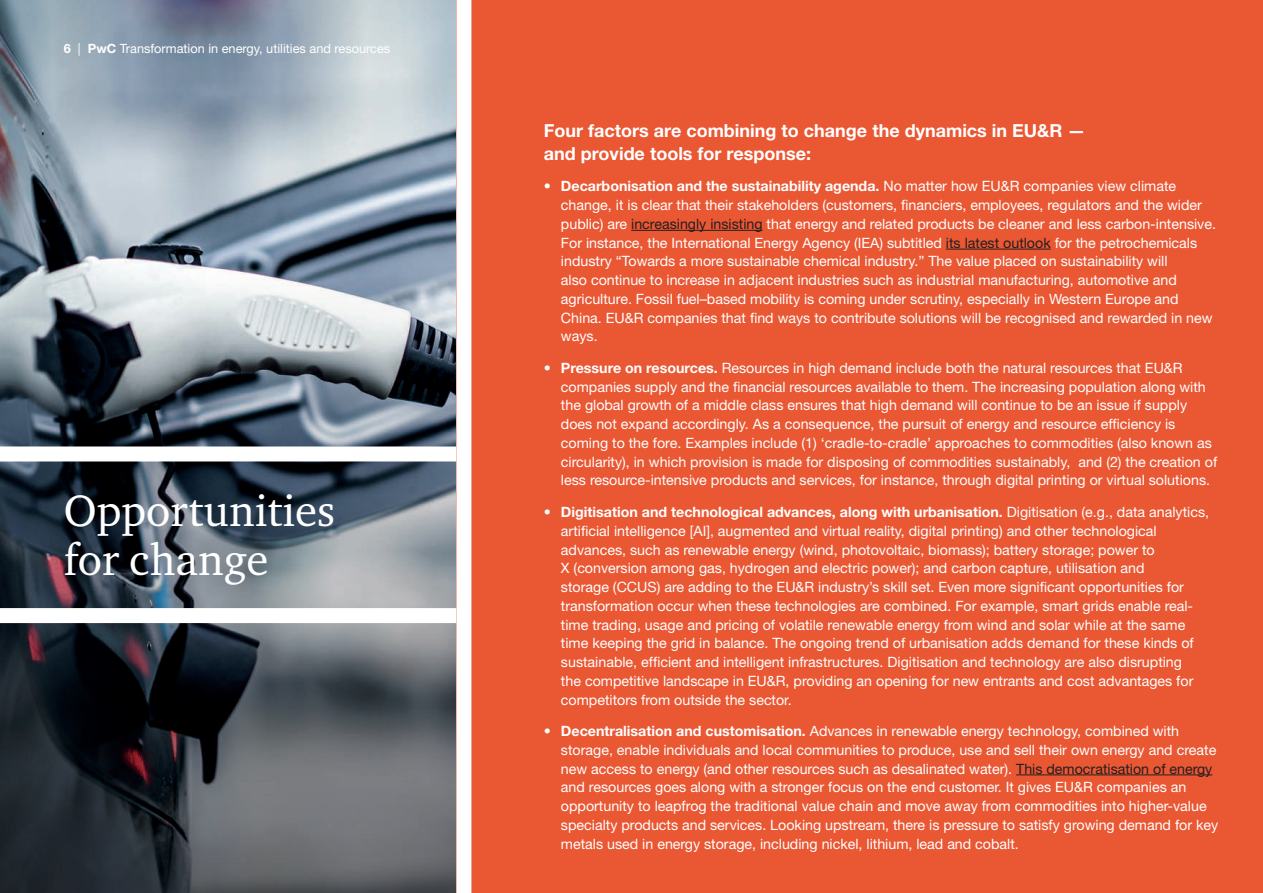
<style>
.page{position:relative;width:1263px;height:893px;background:#fff}
.page>*{position:absolute;margin:0;border:0;box-sizing:border-box;transform-origin:0 0}
.t1{font:45px/48px "Charter ITC";color:#fff}
.t2{font:700 18px/22.5px "Helvetica Neue";color:#fff}
.t3{font:14.25px/18.8px "Helvetica Neue";color:#fff}
.t4{font:12.75px "Helvetica Neue";color:#fff}
.s1{font-weight:700}
.s2{color:#231f20}
</style>
<div class="page">
<img style="left:0;top:0;width:456px;height:275px">
<svg style="left:0;top:275px;width:456px;height:618px;background:#555c64"></svg>
<div style="left:456px;top:0;width:807px;height:893px;background:#ea5733"></div>
<hr style="left:631px;top:230px;width:132px;height:1px;background:#231f20">
<hr style="left:946px;top:249px;width:105px;height:1px;background:#231f20">
<hr style="left:1016px;top:774px;width:196px;height:1px;background:#231f20">
<div style="left:0;top:446px;width:456px;height:15px;background:#fff"></div>
<div style="left:0;top:608px;width:456px;height:15px;background:#fff"></div>
<div style="left:456px;top:0;width:15px;height:893px;background:#fff"></div>
<p class="t4" style="left:64px;top:40px;width:328px"><span class="s1">6</span> | <span class="s1">PwC</span> Transformation in energy, utilities and resources</p>
<h1 class="t1" style="left:64px;top:486px;width:273px">Opportunities for change</h1>
<p class="t2" style="left:544px;top:119px;width:543px">Four factors are combining to change the dynamics in EU&amp;R — and provide tools for response:</p>
<p class="t3" style="left:561px;top:177px;width:656px;text-indent:-17px">• <span class="s1">Decarbonisation and the sustainability agenda.</span> No matter how EU&amp;R companies view climate change, it is clear that their stakeholders (customers, financiers, employees, regulators and the wider public) are <span class="s2">increasingly insisting</span> that energy and related products be cleaner and less carbon-intensive.<br>For instance, the International Energy Agency (IEA) subtitled <span class="s2">its latest outlook</span> for the petrochemicals industry “Towards a more sustainable chemical industry.” The value placed on sustainability will<br>also continue to increase in adjacent industries such as industrial manufacturing, automotive and agriculture. Fossil fuel–based mobility is coming under scrutiny, especially in Western Europe and China. EU&amp;R companies that find ways to contribute solutions will be recognised and rewarded in new ways.</p>
<p class="t3" style="left:561px;top:358px;width:658px;text-indent:-17px">• <span class="s1">Pressure on resources.</span> Resources in high demand include both the natural resources that EU&amp;R companies supply and the financial resources available to them. The increasing population along with the global growth of a middle class ensures that high demand will continue to be an issue if supply does not expand accordingly. As a consequence, the pursuit of energy and resource efficiency is coming to the fore. Examples include (1) ‘cradle-to-cradle’ approaches to commodities (also known as circularity), in which provision is made for disposing of commodities sustainably, and (2) the creation of less resource-intensive products and services, for instance, through digital printing or virtual solutions.</p>
<p class="t3" style="left:561px;top:502px;width:650px;text-indent:-17px">• <span class="s1">Digitisation and technological advances, along with urbanisation.</span> Digitisation (e.g., data analytics, artificial intelligence [AI], augmented and virtual reality, digital printing) and other technological advances, such as renewable energy (wind, photovoltaic, biomass); battery storage; power to<br>X (conversion among gas, hydrogen and electric power); and carbon capture, utilisation and<br>storage (CCUS) are adding to the EU&amp;R industry’s skill set. Even more significant opportunities for transformation occur when these technologies are combined. For example, smart grids enable real&shy;time trading, usage and pricing of volatile renewable energy from wind and solar while at the same time keeping the grid in balance. The ongoing trend of urbanisation adds demand for these kinds of sustainable, efficient and intelligent infrastructures. Digitisation and technology are also disrupting<br>the competitive landscape in EU&amp;R, providing an opening for new entrants and cost advantages for competitors from outside the sector.</p>
<p class="t3" style="left:561px;top:721px;width:659px;text-indent:-17px">• <span class="s1">Decentralisation and customisation.</span> Advances in renewable energy technology, combined with storage, enable individuals and local communities to produce, use and sell their own energy and create new access to energy (and other resources such as desalinated water). <span class="s2">This democratisation of energy </span>and resources goes along with a stronger focus on the end customer. It gives EU&amp;R companies an opportunity to leapfrog the traditional value chain and move away from commodities into higher-value specialty products and services. Looking upstream, there is pressure to satisfy growing demand for key metals used in energy storage, including nickel, lithium, lead and cobalt.</p>
</div>
